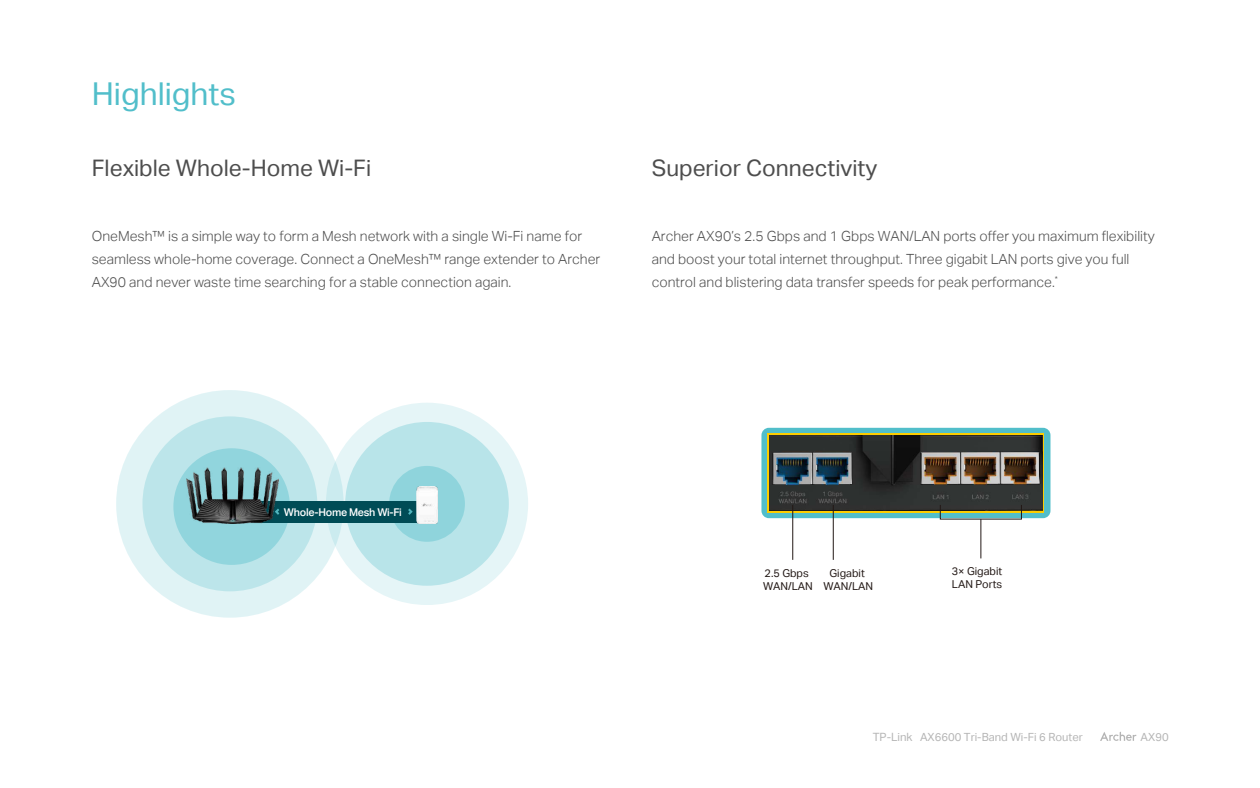
<style>
.page{position:relative;width:1260px;height:788px;background:#fff}
.page>*{position:absolute;margin:0;border:0;box-sizing:border-box;transform-origin:0 0}
.t1{font:31.5px "TP Link Aktiv Regular";color:#51beca}
.t2{font:22.75px "TP Link Aktiv Regular";color:#4d4d4d}
.t3{font:14px/22.8px "TP Link Aktiv Light";color:#4d4d4d}
.t4{font:11.2px "TP Link Aktiv Regular";color:#b5b5b5}
.t5{font:10.85px/13.2px "TP Link Aktiv Regular";color:#221815}
.t6{font:10.67px "TP Link Aktiv Medium";letter-spacing:-.025em;color:#fff}
.s1{font-size:11.38px}
</style>
<div class="page">
<svg style="left:1100px;top:731px;width:36px;height:9px"></svg>
<div style="left:326px;top:402px;width:202px;height:203px;background:#e5f5f7;border-radius:50%"></div>
<div style="left:345px;top:422px;width:164px;height:163px;background:#b8e4e9;border-radius:50%"></div>
<div style="left:389px;top:466px;width:76px;height:75px;background:#8fd4dc;border-radius:50%"></div>
<div style="left:116px;top:390px;width:228px;height:227px;background:#e0f3f5;border-radius:50%"></div>
<div style="left:142px;top:416px;width:175px;height:175px;background:#bce5ea;border-radius:50%"></div>
<div style="left:173px;top:448px;width:117px;height:117px;background:#91d5dd;border-radius:50%"></div>
<div style="left:251px;top:501px;width:175px;height:21px;background:#004c56"></div>
<svg style="left:408px;top:508px;width:5px;height:7px"></svg>
<img style="left:417px;top:486px;width:20px;height:37px">
<img style="left:187px;top:467px;width:91px;height:56px">
<div style="left:761px;top:428px;width:289px;height:90px;background:#51beca;border-radius:7px"></div>
<svg style="left:767px;top:433px;width:277px;height:79px"></svg>
<img style="left:769px;top:435px;width:274px;height:75px">
<hr style="left:792px;top:505px;width:1px;height:55px;background:#221815">
<hr style="left:833px;top:505px;width:1px;height:55px;background:#221815">
<div style="left:940px;top:504px;width:82px;height:15px;border:1px solid #221815"></div>
<hr style="left:980px;top:519px;width:1px;height:39px;background:#221815">
<h1 class="t1" style="left:92px;top:76px;width:146px">Highlights</h1>
<h2 class="t2" style="left:92px;top:154px;width:281px">Flexible Whole-Home Wi-Fi</h2>
<p class="t3" style="left:92px;top:225px;width:510px">OneMesh™ is a simple way to form a Mesh network with a single Wi-Fi name for seamless whole-home coverage. Connect a OneMesh™ range extender to Archer<br>AX90 and never waste time searching for a stable connection again.</p>
<h2 class="t2" style="left:652px;top:154px;width:227px">Superior Connectivity</h2>
<p class="t3" style="left:652px;top:225px;width:504px">Archer AX90’s 2.5 Gbps and 1 Gbps WAN/LAN ports offer you maximum flexibility and boost your total internet throughput. Three gigabit LAN ports give you full control and blistering data transfer speeds for peak performance.<sup>*</sup></p>
<p class="t6" style="left:284px;top:506px;width:119px">Whole-Home Mesh Wi-Fi</p>
<p class="t5" style="left:763px;top:566px;width:51px">2.5 Gbps<br>WAN/LAN</p>
<p class="t5" style="left:823px;top:566px;width:51px;text-align:center">Gigabit<br>WAN/LAN</p>
<p class="t5" style="left:952px;top:564px;width:52px">3× Gigabit<br>LAN Ports</p>
<p class="t4" style="left:873px;top:730px;width:212px"><span class="s1">TP-Link</span> AX6600 Tri-Band Wi-Fi 6 Router</p>
<p class="t4" style="left:1141px;top:730px;width:30px">AX90</p>
</div>
